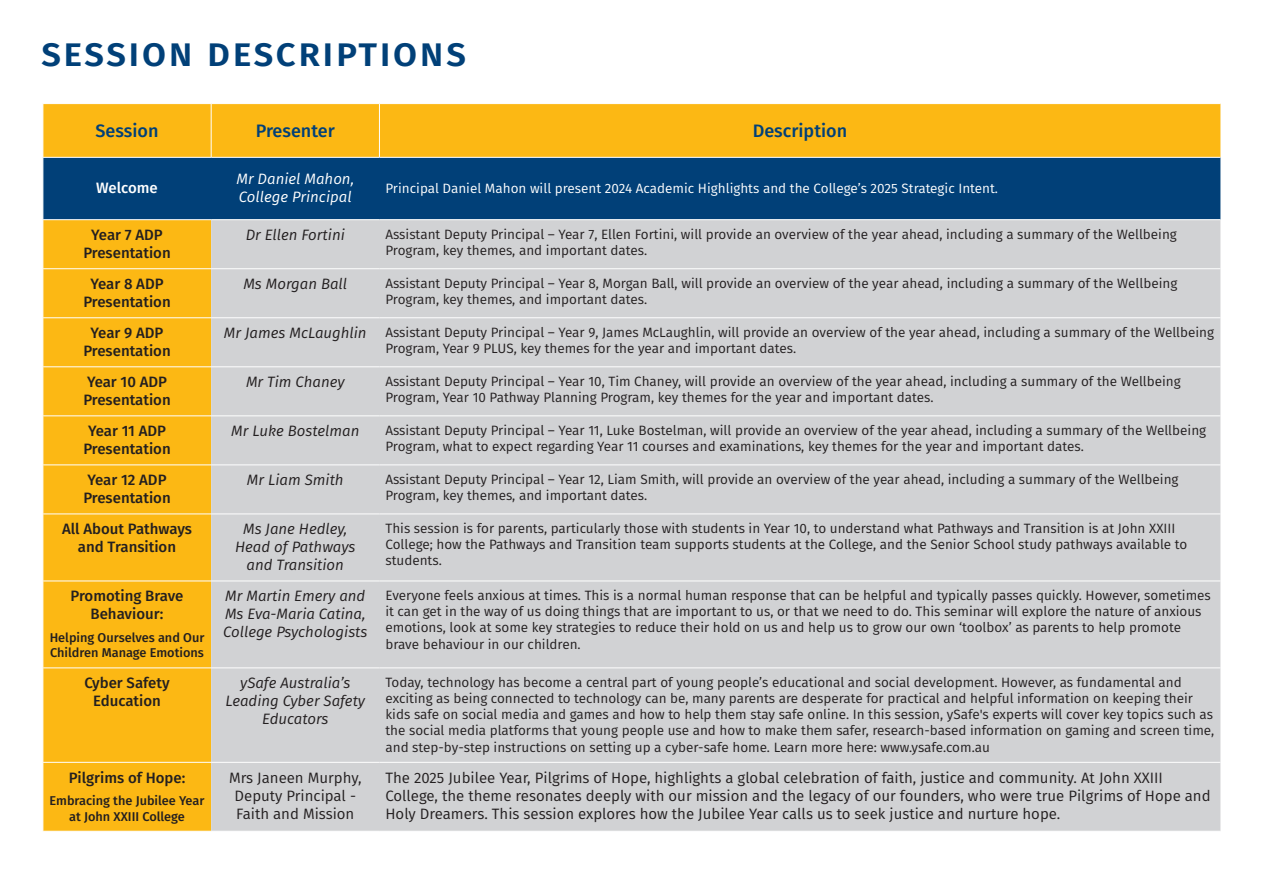
<style>
.page{position:relative;width:1263px;height:893px;background:#fff}
.page>*{position:absolute;margin:0;border:0;box-sizing:border-box;transform-origin:0 0}
.t1{font:500 39.9px "Fira Sans";letter-spacing:.05em;color:#014078}
.t2{font:500 18px "Fira Sans";color:#014078}
.t3{font:15px/18px "Fira Sans";color:#231f20;text-align:center}
.t4{font:italic 15px/18px "Fira Sans";color:#231f20;text-align:center}
.t5{font:500 15px/18px "Fira Sans";color:#231f20;text-align:center}
.t6{font:italic 15px/18px "Fira Sans";color:#fff}
.t7{font:500 15px "Fira Sans";color:#fff}
.t8{font:13.5px/16.2px "Fira Sans";color:#231f20}
.t9{font:13.5px "Fira Sans";color:#fff}
.t10{font:500 12.75px/15.8px "Fira Sans";color:#231f20}
</style>
<div class="page">
<div style="left:44px;top:104px;width:1176px;height:727px;background:#fcb814"></div>
<div style="left:44px;top:158px;width:1176px;height:61px;background:#014078"></div>
<div style="left:211px;top:220px;width:1009px;height:611px;background:#d1d2d4"></div>
<hr style="left:43px;top:157px;width:168px;height:1px;background:#fff">
<hr style="left:211px;top:157px;width:168px;height:1px;background:#fff">
<hr style="left:379px;top:157px;width:841px;height:1px;background:#fff">
<hr style="left:43px;top:219px;width:168px;height:1px;background:#fff">
<hr style="left:211px;top:219px;width:168px;height:1px;background:#fff">
<hr style="left:379px;top:219px;width:841px;height:1px;background:#fff">
<hr style="left:43px;top:268px;width:168px;height:1px;background:#fff">
<hr style="left:211px;top:268px;width:168px;height:1px;background:#fff">
<hr style="left:379px;top:268px;width:841px;height:1px;background:#fff">
<hr style="left:43px;top:317px;width:168px;height:1px;background:#fff">
<hr style="left:211px;top:317px;width:168px;height:1px;background:#fff">
<hr style="left:379px;top:317px;width:841px;height:1px;background:#fff">
<hr style="left:43px;top:366px;width:168px;height:1px;background:#fff">
<hr style="left:211px;top:366px;width:168px;height:1px;background:#fff">
<hr style="left:379px;top:366px;width:841px;height:1px;background:#fff">
<hr style="left:43px;top:415px;width:168px;height:1px;background:#fff">
<hr style="left:211px;top:415px;width:168px;height:1px;background:#fff">
<hr style="left:379px;top:415px;width:841px;height:1px;background:#fff">
<hr style="left:43px;top:464px;width:168px;height:1px;background:#fff">
<hr style="left:211px;top:464px;width:168px;height:1px;background:#fff">
<hr style="left:379px;top:464px;width:841px;height:1px;background:#fff">
<hr style="left:43px;top:514px;width:168px;height:1px;background:#fff">
<hr style="left:211px;top:514px;width:168px;height:1px;background:#fff">
<hr style="left:379px;top:514px;width:841px;height:1px;background:#fff">
<hr style="left:43px;top:581px;width:168px;height:1px;background:#fff">
<hr style="left:211px;top:581px;width:168px;height:1px;background:#fff">
<hr style="left:379px;top:581px;width:841px;height:1px;background:#fff">
<hr style="left:43px;top:667px;width:168px;height:1px;background:#fff">
<hr style="left:211px;top:667px;width:168px;height:1px;background:#fff">
<hr style="left:379px;top:667px;width:841px;height:1px;background:#fff">
<hr style="left:43px;top:762px;width:168px;height:1px;background:#fff">
<hr style="left:211px;top:762px;width:168px;height:1px;background:#fff">
<hr style="left:379px;top:762px;width:841px;height:1px;background:#fff">
<hr style="left:211px;top:104px;width:1px;height:53px;background:#fff">
<hr style="left:379px;top:104px;width:1px;height:53px;background:#fff">
<p class="t1" style="left:41px;top:20px;width:427px">session descriptions</p>
<p class="t2" style="left:96px;top:116px;width:64px">Session</p>
<p class="t2" style="left:256px;top:116px;width:81px">Presenter</p>
<p class="t2" style="left:753px;top:116px;width:96px">Description</p>
<p class="t7" style="left:96px;top:176px;width:63px">Welcome</p>
<p class="t6" style="left:236px;top:170px;width:119px">Mr Daniel Mahon,<br>College Principal</p>
<p class="t9" style="left:385px;top:178px;width:614px">Principal Daniel Mahon will present 2024 Academic Highlights and the College’s 2025 Strategic Intent.</p>
<p class="t5" style="left:83px;top:225px;width:89px">Year 7 ADP<br>Presentation</p>
<p class="t4" style="left:246px;top:226px;width:101px">Dr Ellen Fortini</p>
<p class="t8" style="left:385px;top:226px;width:793px">Assistant Deputy Principal – Year 7, Ellen Fortini, will provide an overview of the year ahead, including a summary of the Wellbeing<br>Program, key themes, and important dates.</p>
<p class="t5" style="left:83px;top:274px;width:89px">Year 8 ADP<br>Presentation</p>
<p class="t4" style="left:243px;top:275px;width:105px">Ms Morgan Ball</p>
<p class="t8" style="left:385px;top:275px;width:793px">Assistant Deputy Principal – Year 8, Morgan Ball, will provide an overview of the year ahead, including a summary of the Wellbeing<br>Program, key themes, and important dates.</p>
<p class="t5" style="left:83px;top:323px;width:89px">Year 9 ADP<br>Presentation</p>
<p class="t4" style="left:224px;top:324px;width:144px">Mr James McLaughlin</p>
<p class="t8" style="left:385px;top:324px;width:830px">Assistant Deputy Principal – Year 9, James McLaughlin, will provide an overview of the year ahead, including a summary of the Wellbeing<br>Program, Year 9 PLUS, key themes for the year and important dates.</p>
<p class="t5" style="left:83px;top:372px;width:89px;text-align:left">Year 10 ADP<br>Presentation</p>
<p class="t4" style="left:246px;top:373px;width:100px">Mr Tim Chaney</p>
<p class="t8" style="left:385px;top:373px;width:797px">Assistant Deputy Principal – Year 10, Tim Chaney, will provide an overview of the year ahead, including a summary of the Wellbeing<br>Program, Year 10 Pathway Planning Program, key themes for the year and important dates.</p>
<p class="t5" style="left:83px;top:421px;width:89px">Year 11 ADP<br>Presentation</p>
<p class="t4" style="left:231px;top:422px;width:130px">Mr Luke Bostelman</p>
<p class="t8" style="left:385px;top:422px;width:822px">Assistant Deputy Principal – Year 11, Luke Bostelman, will provide an overview of the year ahead, including a summary of the Wellbeing<br>Program, what to expect regarding Year 11 courses and examinations, key themes for the year and important dates.</p>
<p class="t5" style="left:83px;top:470px;width:89px;text-align:left">Year 12 ADP<br>Presentation</p>
<p class="t4" style="left:247px;top:471px;width:98px">Mr Liam Smith</p>
<p class="t8" style="left:385px;top:471px;width:795px">Assistant Deputy Principal – Year 12, Liam Smith, will provide an overview of the year ahead, including a summary of the Wellbeing<br>Program, key themes, and important dates.</p>
<p class="t5" style="left:62px;top:519px;width:131px">All About Pathways and Transition</p>
<p class="t4" style="left:235px;top:520px;width:122px">Ms Jane Hedley,<br>Head of Pathways and Transition</p>
<p class="t8" style="left:385px;top:520px;width:803px">This session is for parents, particularly those with students in Year 10, to understand what Pathways and Transition is at John XXIII<br>College; how the Pathways and Transition team supports students at the College, and the Senior School study pathways available to students.</p>
<p class="t5" style="left:71px;top:586px;width:114px">Promoting Brave<br>Behaviour:</p>
<p class="t10" style="left:50px;top:628px;width:156px">Helping Ourselves and Our<br>Children Manage Emotions</p>
<p class="t4" style="left:223px;top:587px;width:146px;text-align:left">Mr Martin Emery and<br>Ms Eva-Maria Catina,<br>College Psychologists</p>
<p class="t8" style="left:385px;top:587px;width:827px">Everyone feels anxious at times. This is a normal human response that can be helpful and typically passes quickly. However, sometimes it can get in the way of us doing things that are important to us, or that we need to do. This seminar will explore the nature of anxious emotions, look at some key strategies to reduce their hold on us and help us to grow our own ‘toolbox’ as parents to help promote brave behaviour in our children.</p>
<p class="t5" style="left:84px;top:673px;width:87px">Cyber Safety<br>Education</p>
<p class="t4" style="left:225px;top:674px;width:141px">ySafe Australia’s<br>Leading Cyber Safety<br>Educators</p>
<p class="t8" style="left:385px;top:674px;width:830px">Today, technology has become a central part of young people’s educational and social development. However, as fundamental and exciting as being connected to technology can be, many parents are desperate for practical and helpful information on keeping their kids safe on social media and games and how to help them stay safe online. In this session, ySafe's experts will cover key topics such as the social media platforms that young people use and how to make them safer, research-based information on gaming and screen time, and step-by-step instructions on setting up a cyber-safe home. Learn more here: www.ysafe.com.au</p>
<p class="t5" style="left:69px;top:768px;width:118px">Pilgrims of Hope:</p>
<p class="t10" style="left:50px;top:792px;width:156px;text-align:center">Embracing the Jubilee Year at John XXIII College</p>
<p class="t3" style="left:229px;top:768px;width:134px">Mrs Janeen Murphy,<br>Deputy Principal -<br>Faith and Mission</p>
<p class="t3" style="left:385px;top:768px;width:827px;text-align:left">The 2025 Jubilee Year, Pilgrims of Hope, highlights a global celebration of faith, justice and community. At John XXIII<br>College, the theme resonates deeply with our mission and the legacy of our founders, who were true Pilgrims of Hope and<br>Holy Dreamers. This session explores how the Jubilee Year calls us to seek justice and nurture hope.</p>
</div>
